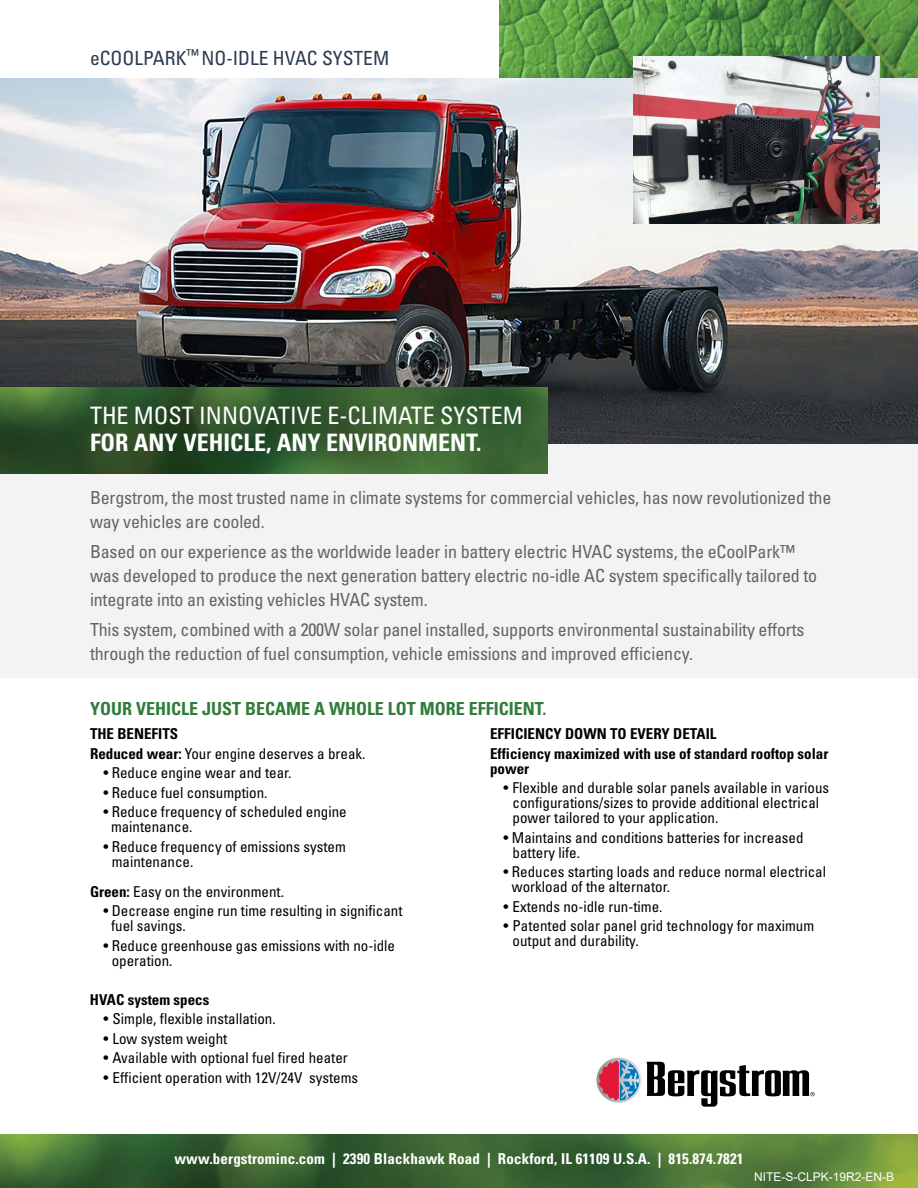
<style>
.page{position:relative;width:918px;height:1188px;background:#fff}
.page>*{position:absolute;margin:0;border:0;box-sizing:border-box;transform-origin:0 0}
.t1{font:condensed 24px "Univers LT Std";color:#fff}
.t2{font:700 condensed 24px "Univers LT Std";color:#fff}
.t3{font:condensed 19.5px "Univers LT Std";color:#293c51}
.t4{font:condensed 18px/24px "Univers LT Std";letter-spacing:-.01em;color:#636466}
.t5{font:700 condensed 18px "Univers LT Std";color:#307d3b}
.t6{font:condensed 15px/15px "Univers LT Std";color:#000}
.t7{font:700 condensed 15px/19.5px "Univers LT Std";color:#000}
.t8{font:700 condensed 15px "Univers LT Std";letter-spacing:.01em;color:#fff}
.t9{font:12px "Arial";color:#fff}
.s1{font-weight:700}
</style>
<div class="page">
<img style="left:500px;top:0;width:418px;height:78px">
<img style="left:0;top:1134px;width:918px;height:54px">
<img style="left:0;top:78px;width:918px;height:366px">
<svg style="left:597px;top:1058px;width:44px;height:45px"></svg>
<svg style="left:598px;top:1060px;width:43px;height:41px;background:#af839c"></svg>
<svg style="left:647px;top:1062px;width:168px;height:45px"></svg>
<div style="left:0;top:444px;width:918px;height:233px;background:#f3f3f3"></div>
<img style="left:0;top:387px;width:548px;height:87px">
<img style="left:633px;top:56px;width:247px;height:168px">
<h2 class="t3" style="left:90px;top:45px;width:301px">eCOOLPARK<sup>™</sup> NO-IDLE HVAC SYSTEM</h2>
<h1 class="t1" style="left:90px;top:400px;width:434px">THE MOST INNOVATIVE E-CLIMATE SYSTEM</h1>
<h1 class="t2" style="left:90px;top:428px;width:393px">FOR ANY VEHICLE, ANY ENVIRONMENT.</h1>
<p class="t4" style="left:90px;top:485px;width:743px">Bergstrom, the most trusted name in climate systems for commercial vehicles, has now revolutionized the way vehicles are cooled.</p>
<p class="t4" style="left:90px;top:539px;width:729px">Based on our experience as the worldwide leader in battery electric HVAC systems, the eCoolPark™ was developed to produce the next generation battery electric no-idle AC system specifically tailored to integrate into an existing vehicles HVAC system.</p>
<p class="t4" style="left:90px;top:617px;width:716px">This system, combined with a 200W solar panel installed, supports environmental sustainability efforts through the reduction of fuel consumption, vehicle emissions and improved efficiency.</p>
<p class="t5" style="left:90px;top:697px;width:458px">YOUR VEHICLE JUST BECAME A WHOLE LOT MORE EFFICIENT.</p>
<p class="t6" style="left:90px;top:724px;width:277px;line-height:19.5px"><span class="s1">THE BENEFITS<br>Reduced wear:</span> Your engine deserves a break.</p>
<p class="t6" style="left:104px;top:765px;width:190px">• Reduce engine wear and tear.</p>
<p class="t6" style="left:104px;top:785px;width:166px">• Reduce fuel consumption.</p>
<p class="t6" style="left:111px;top:804px;width:237px;text-indent:-8px">• Reduce frequency of scheduled engine maintenance.</p>
<p class="t6" style="left:112px;top:839px;width:236px;text-indent:-8px">• Reduce frequency of emissions system maintenance.</p>
<p class="t6" style="left:90px;top:884px;width:196px"><span class="s1">Green:</span> Easy on the environment.</p>
<p class="t6" style="left:111px;top:903px;width:293px;text-indent:-8px">• Decrease engine run time resulting in significant fuel savings.</p>
<p class="t6" style="left:112px;top:938px;width:285px;text-indent:-8px">• Reduce greenhouse gas emissions with no-idle operation.</p>
<p class="t7" style="left:90px;top:990px;width:121px">HVAC system specs</p>
<p class="t6" style="left:104px;top:1011px;width:174px">• Simple, flexible installation.</p>
<p class="t6" style="left:104px;top:1031px;width:125px">• Low system weight</p>
<p class="t6" style="left:104px;top:1050px;width:246px">• Available with optional fuel fired heater</p>
<p class="t6" style="left:104px;top:1070px;width:256px">• Efficient operation with 12V/24V systems</p>
<p class="t7" style="left:490px;top:724px;width:340px">EFFICIENCY DOWN TO EVERY DETAIL<br>Efficiency maximized with use of standard rooftop solar</p>
<p class="t7" style="left:490px;top:759px;width:41px">power</p>
<p class="t6" style="left:513px;top:780px;width:318px;text-indent:-9px">• Flexible and durable solar panels available in various configurations/sizes to provide additional electrical power tailored to your application.</p>
<p class="t6" style="left:513px;top:830px;width:292px;text-indent:-9px">• Maintains and conditions batteries for increased battery life.</p>
<p class="t6" style="left:512px;top:864px;width:316px;text-indent:-8px">• Reduces starting loads and reduce normal electrical workload of the alternator.</p>
<p class="t6" style="left:504px;top:899px;width:160px">• Extends no-idle run-time.</p>
<p class="t6" style="left:513px;top:918px;width:303px;text-indent:-9px">• Patented solar panel grid technology for maximum output and durability.</p>
<p class="t8" style="left:175px;top:1150px;width:570px">www.bergstrominc.com | 2390 Blackhawk Road | Rockford, IL 61109 U.S.A. | 815.874.7821</p>
<p class="t9" style="left:754px;top:1169px;width:142px">NITE-S-CLPK-19R2-EN-B</p>
</div>
